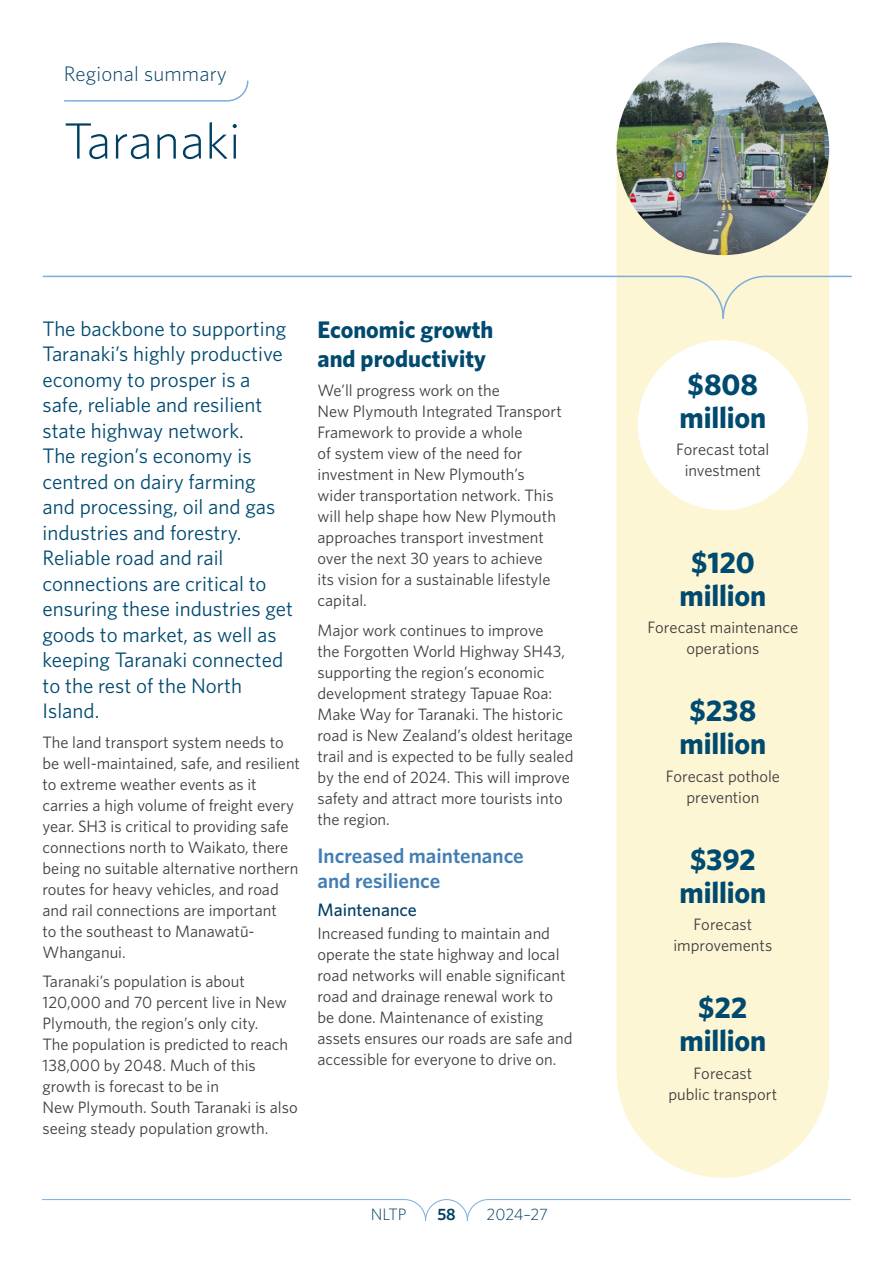
<style>
.page{position:relative;width:893px;height:1263px;background:#fff}
.page>*{position:absolute;margin:0;border:0;box-sizing:border-box;transform-origin:0 0}
.title_1{font:300 51px "Whitney";letter-spacing:.01em;color:#003e64}
.t1{font:700 30px/33px "Whitney";letter-spacing:-.005em;color:#004a70;text-align:center}
.title_2{font:700 24px/28.5px "Whitney";color:#004a70}
.intro{font:21px/25.5px "Whitney";color:#004a70}
.title_3{font:600 21px/25.5px "Whitney";color:#427eb4}
.regional_title{font:300 21px "Whitney";letter-spacing:.01em;color:#003e64}
.title_4{font:500 18px "Whitney";color:#003e64}
.Body{font:16.5px/21px "Whitney";color:#3e3e3f}
.t2{font:300 16.5px "Whitney";letter-spacing:-.01em;color:#003e64}
.t3{font:600 16.5px "Whitney";color:#003e64}
</style>
<div class="page">
<svg style="left:42px;top:1199px;width:809px;height:22px"></svg>
<div style="left:617px;top:50px;width:212px;height:1128px;background:#fdf6d4;border-radius:106px"></div>
<svg style="left:64px;top:80px;width:185px;height:22px"></svg>
<img style="left:617px;top:43px;width:212px;height:212px;border-radius:106px">
<div style="left:638px;top:340px;width:170px;height:170px;background:#fff;border-radius:50%"></div>
<svg style="left:42px;top:275px;width:810px;height:45px"></svg>
<h1 class="regional_title" style="left:64px;top:59px;width:165px">Regional summary</h1>
<h1 class="title_1" style="left:64px;top:107px;width:178px">Taranaki</h1>
<p class="intro" style="left:43px;top:315px;width:252px">The backbone to supporting<br>Taranaki’s highly productive economy to prosper is a safe, reliable and resilient state highway network.<br>The region’s economy is centred on dairy farming and processing, oil and gas industries and forestry.<br>Reliable road and rail connections are critical to ensuring these industries get goods to market, as well as keeping Taranaki connected to the rest of the North<br>Island.</p>
<p class="Body" style="left:43px;top:731px;width:259px">The land transport system needs to be well-maintained, safe, and resilient to extreme weather events as it carries a high volume of freight every year. SH3 is critical to providing safe connections north to Waikato, there being no suitable alternative northern routes for heavy vehicles, and road and rail connections are important<br>to the southeast to Manawatū-Whanganui.</p>
<p class="Body" style="left:43px;top:971px;width:257px">Taranaki’s population is about<br>120,000 and 70 percent live in New<br>Plymouth, the region’s only city.<br>The population is predicted to reach<br>138,000 by 2048. Much of this growth is forecast to be in<br>New Plymouth. South Taranaki is also seeing steady population growth.</p>
<h2 class="title_2" style="left:317px;top:315px;width:178px">Economic growth and productivity</h2>
<p class="Body" style="left:317px;top:379px;width:246px">We’ll progress work on the<br>New Plymouth Integrated Transport<br>Framework to provide a whole<br>of system view of the need for investment in New Plymouth’s wider transportation network. This will help shape how New Plymouth approaches transport investment over the next 30 years to achieve its vision for a sustainable lifestyle capital.</p>
<p class="Body" style="left:317px;top:619px;width:257px">Major work continues to improve<br>the Forgotten World Highway SH43, supporting the region’s economic development strategy Tapuae Roa:<br>Make Way for Taranaki. The historic road is New Zealand’s oldest heritage trail and is expected to be fully sealed by the end of 2024. This will improve safety and attract more tourists into the region.</p>
<h3 class="title_3" style="left:317px;top:842px;width:208px">Increased maintenance and resilience</h3>
<h4 class="title_4" style="left:317px;top:898px;width:101px">Maintenance</h4>
<p class="Body" style="left:317px;top:922px;width:257px">Increased funding to maintain and operate the state highway and local road networks will enable significant road and drainage renewal work to be done. Maintenance of existing assets ensures our roads are safe and accessible for everyone to drive on.</p>
<p class="t2" style="left:371px;top:1204px;width:37px">NLTP</p>
<p class="t3" style="left:437px;top:1204px;width:20px">58</p>
<p class="t2" style="left:487px;top:1204px;width:63px">2024–27</p>
<p class="t1" style="left:679px;top:367px;width:88px;text-align:left">$808 million</p>
<p class="Body" style="left:676px;top:439px;width:95px;text-align:center">Forecast total investment</p>
<p class="t1" style="left:679px;top:545px;width:88px">$120 million</p>
<p class="Body" style="left:648px;top:617px;width:152px;text-align:center">Forecast maintenance operations</p>
<p class="t1" style="left:679px;top:694px;width:88px">$238 million</p>
<p class="Body" style="left:666px;top:765px;width:116px;text-align:center">Forecast pothole prevention</p>
<p class="t1" style="left:679px;top:842px;width:88px">$392 million</p>
<p class="Body" style="left:673px;top:913px;width:100px;text-align:center">Forecast improvements</p>
<p class="t1" style="left:679px;top:990px;width:88px">$22 million</p>
<p class="Body" style="left:668px;top:1062px;width:110px;text-align:center">Forecast<br>public transport</p>
</div>
